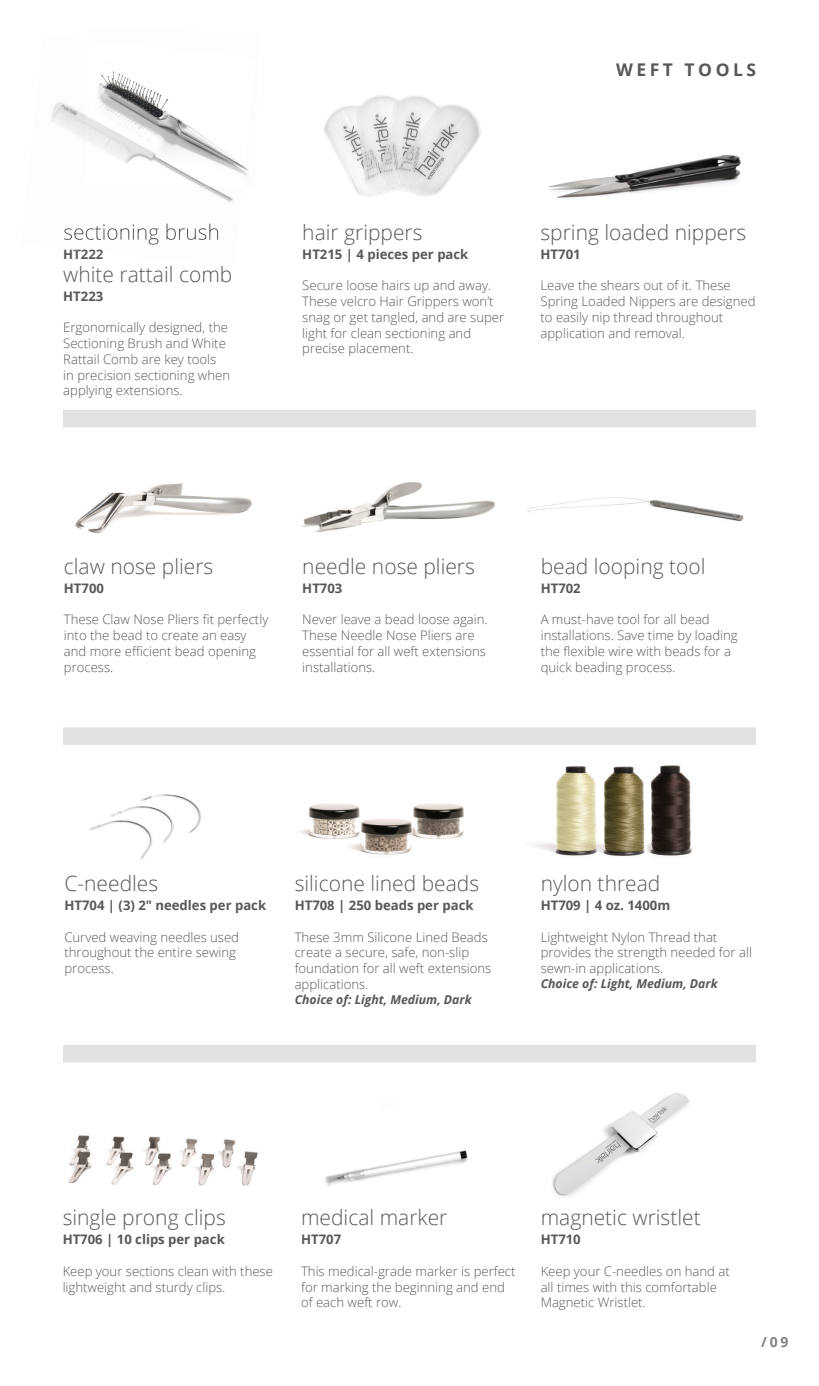
<style>
.page{position:relative;width:819px;height:1386px;background:#fff}
.page>*{position:absolute;margin:0;border:0;box-sizing:border-box;transform-origin:0 0}
.t1{font:300 21px "Open Sans";color:#57585a}
.t2{font:700 17.5px "Open Sans";letter-spacing:.2em;color:#57585a}
.t3{font:700 14px "Open Sans";color:#808285}
.t4{font:300 13.12px/15.8px "Open Sans";color:#57585a}
.t5{font:700 13.12px "Open Sans";color:#57585a}
.t6{font:italic 700 12.25px "Open Sans";color:#57585a}
</style>
<div class="page">
<img style="left:68px;top:1135px;width:190px;height:51px">
<img style="left:548px;top:154px;width:193px;height:44px">
<img style="left:533px;top:765px;width:160px;height:91px">
<img style="left:300px;top:803px;width:164px;height:52px">
<div style="left:63px;top:410px;width:693px;height:17px;background:#e1e2e4"></div>
<div style="left:63px;top:727px;width:693px;height:18px;background:#e1e2e4"></div>
<div style="left:63px;top:1045px;width:693px;height:17px;background:#e1e2e4"></div>
<img style="left:74px;top:482px;width:178px;height:51px">
<img style="left:90px;top:794px;width:111px;height:65px">
<img style="left:301px;top:481px;width:194px;height:52px">
<img style="left:528px;top:497px;width:216px;height:25px">
<img style="left:51px;top:102px;width:34px;height:32px">
<img style="left:166px;top:187px;width:67px;height:79px">
<img style="left:85px;top:89px;width:163px;height:98px">
<img style="left:98px;top:71px;width:48px;height:18px">
<img style="left:64px;top:224px;width:154px;height:21px">
<img style="left:65px;top:249px;width:38px;height:4px">
<img style="left:325px;top:1150px;width:143px;height:37px">
<img style="left:552px;top:1093px;width:137px;height:104px">
<img style="left:324px;top:95px;width:157px;height:102px">
<p class="t5" style="left:63px;top:245px;width:42px">HT222</p>
<h1 class="t1" style="left:63px;top:260px;width:171px">white rattail comb</h1>
<p class="t5" style="left:63px;top:287px;width:42px">HT223</p>
<p class="t4" style="left:63px;top:319px;width:168px">Ergonomically designed, the<br>Sectioning Brush and White<br>Rattail Comb are key tools in precision sectioning when applying extensions.</p>
<h2 class="t2" style="left:616px;top:58px;width:142px">WEFT TOOLS</h2>
<h1 class="t1" style="left:302px;top:218px;width:122px">hair grippers</h1>
<p class="t5" style="left:302px;top:245px;width:168px">HT215 | 4 pieces per pack</p>
<p class="t4" style="left:302px;top:277px;width:203px">Secure loose hairs up and away.<br>These velcro Hair Grippers won’t snag or get tangled, and are super light for clean sectioning and precise placement.</p>
<h1 class="t1" style="left:541px;top:218px;width:207px">spring loaded nippers</h1>
<p class="t5" style="left:541px;top:245px;width:42px">HT701</p>
<p class="t4" style="left:541px;top:277px;width:216px">Leave the shears out of it. These<br>Spring Loaded Nippers are designed to easily nip thread throughout application and removal.</p>
<h1 class="t1" style="left:64px;top:552px;width:151px">claw nose pliers</h1>
<p class="t5" style="left:64px;top:579px;width:42px">HT700</p>
<p class="t4" style="left:64px;top:611px;width:206px">These Claw Nose Pliers fit perfectly into the bead to create an easy and more efficient bead opening process.</p>
<h1 class="t1" style="left:302px;top:552px;width:174px">needle nose pliers</h1>
<p class="t5" style="left:302px;top:579px;width:42px">HT703</p>
<p class="t4" style="left:302px;top:611px;width:187px">Never leave a bead loose again.<br>These Needle Nose Pliers are essential for all weft extensions installations.</p>
<h1 class="t1" style="left:541px;top:552px;width:166px">bead looping tool</h1>
<p class="t5" style="left:541px;top:579px;width:42px">HT702</p>
<p class="t4" style="left:541px;top:611px;width:199px">A must-have tool for all bead installations. Save time by loading the flexible wire with beads for a quick beading process.</p>
<h1 class="t1" style="left:64px;top:869px;width:95px">C-needles</h1>
<p class="t5" style="left:64px;top:896px;width:203px">HT704 | (3) 2" needles per pack</p>
<p class="t4" style="left:64px;top:929px;width:176px">Curved weaving needles used throughout the entire sewing process.</p>
<h1 class="t1" style="left:295px;top:869px;width:186px">silicone lined beads</h1>
<p class="t5" style="left:295px;top:896px;width:180px">HT708 | 250 beads per pack</p>
<p class="t4" style="left:295px;top:929px;width:198px">These 3mm Silicone Lined Beads create a secure, safe, non-slip foundation for all weft extensions applications.</p>
<p class="t6" style="left:295px;top:991px;width:178px">Choice of: Light, Medium, Dark</p>
<h1 class="t1" style="left:541px;top:869px;width:121px">nylon thread</h1>
<p class="t5" style="left:541px;top:896px;width:131px">HT709 | 4 oz. 1400m</p>
<p class="t4" style="left:541px;top:929px;width:213px">Lightweight Nylon Thread that provides the strength needed for all sewn-in applications.</p>
<p class="t6" style="left:541px;top:975px;width:178px">Choice of: Light, Medium, Dark</p>
<h1 class="t1" style="left:63px;top:1203px;width:165px">single prong clips</h1>
<p class="t5" style="left:63px;top:1230px;width:164px">HT706 | 10 clips per pack</p>
<p class="t4" style="left:63px;top:1263px;width:212px">Keep your sections clean with these lightweight and sturdy clips.</p>
<h1 class="t1" style="left:301px;top:1203px;width:148px">medical marker</h1>
<p class="t5" style="left:301px;top:1230px;width:42px">HT707</p>
<p class="t4" style="left:301px;top:1263px;width:216px">This medical-grade marker is perfect for marking the beginning and end of each weft row.</p>
<h1 class="t1" style="left:541px;top:1203px;width:162px">magnetic wristlet</h1>
<p class="t5" style="left:541px;top:1230px;width:42px">HT710</p>
<p class="t4" style="left:541px;top:1263px;width:191px">Keep your C-needles on hand at all times with this comfortable<br>Magnetic Wristlet.</p>
<p class="t3" style="left:761px;top:1332px;width:29px">/09</p>
</div>
